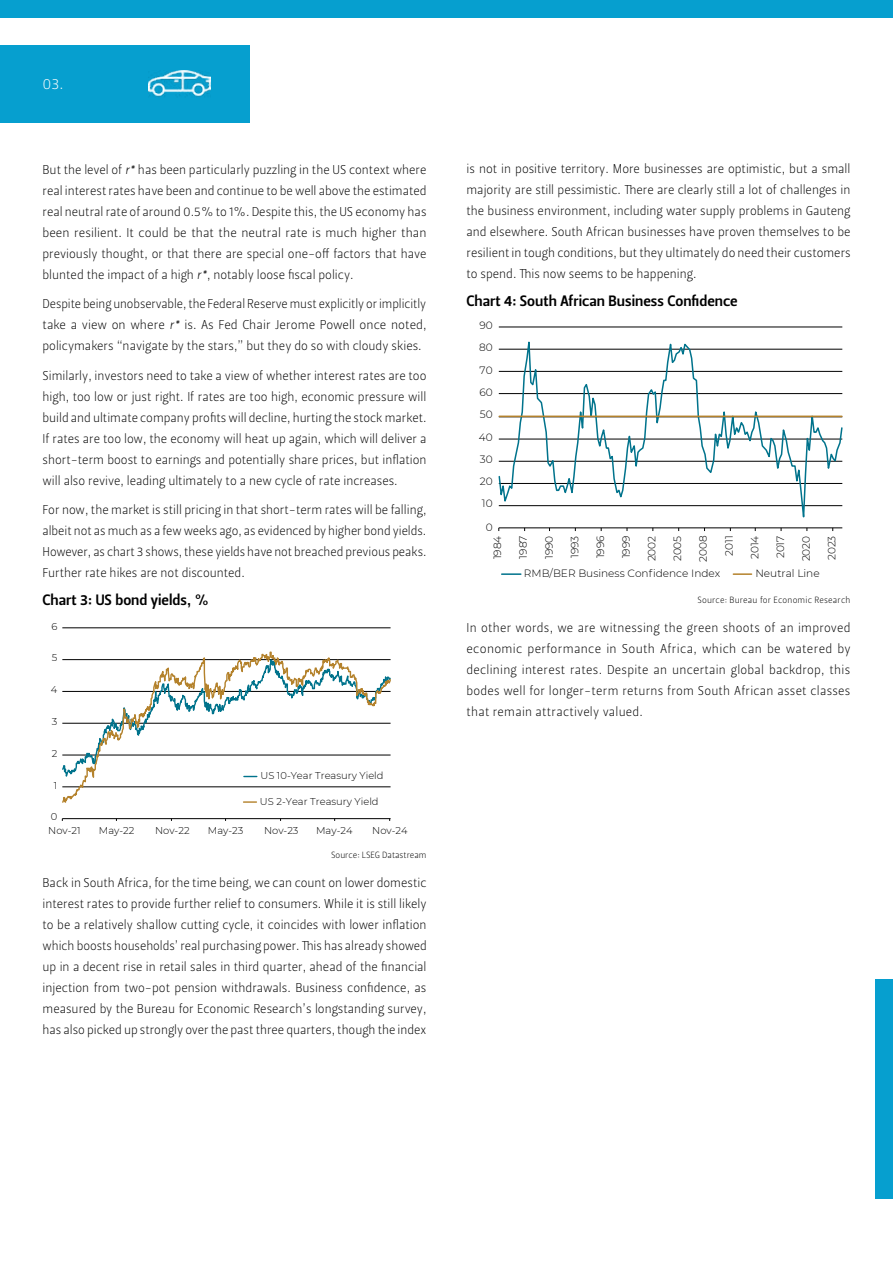
<style>
.page{position:relative;width:893px;height:1263px;background:#fff}
.page>*{position:absolute;margin:0;border:0;box-sizing:border-box;transform-origin:0 0}
.t1{font:15px "Leitura Sans Grot 3";color:#000}
.t2{font:15px "Leitura Sans Grot 1";color:#fff}
.t3{font:12.75px/21px "Leitura Sans Grot 1";color:#000;text-align:justify}
.t4{font:300 10.5px "Montserrat";color:#000}
.t5{font:300 9.9px "Montserrat";color:#000}
.t6{font:9px "Leitura Sans Grot 1";letter-spacing:.02em;color:#000}
.t7{font:9px "Leitura Sans Grot 1";color:#000}
.s1{font-family:"Leitura Sans Italic 1"}
</style>
<div class="page">
<div style="left:876px;top:980px;width:17px;height:219px;background:#069fcf"></div>
<div style="left:0;top:46px;width:250px;height:77px;background:#069fcf"></div>
<img style="left:148px;top:70px;width:62px;height:27px">
<div style="left:0;top:0;width:893px;height:17px;background:#069fcf"></div>
<hr style="left:62px;top:627px;width:329px;height:1px;background:#000">
<hr style="left:62px;top:818px;width:329px;height:1px;background:#000">
<svg style="left:62px;top:651px;width:329px;height:152px"></svg>
<svg style="left:498px;top:326px;width:345px;height:205px"></svg>
<hr style="left:499px;top:416px;width:343px;height:1px;background:#b4822c">
<svg style="left:502px;top:573px;width:19px;height:2px"></svg>
<svg style="left:733px;top:573px;width:18px;height:2px"></svg>
<p class="t2" style="left:43px;top:75px;width:22px">03.</p>
<p class="t3" style="left:43px;top:159px;width:386px">But the level of <span class="s1">r*</span> has been particularly puzzling in the US context where real interest rates have been and continue to be well above the estimated real neutral rate of around 0.5% to 1%. Despite this, the US economy has been resilient. It could be that the neutral rate is much higher than previously thought, or that there are special one-off factors that have blunted the impact of a high <span class="s1">r*</span>, notably loose fiscal policy.</p>
<p class="t3" style="left:43px;top:294px;width:386px">Despite being unobservable, the Federal Reserve must explicitly or implicitly take a view on where <span class="s1">r*</span> is. As Fed Chair Jerome Powell once noted, policymakers “navigate by the stars,” but they do so with cloudy skies.</p>
<p class="t3" style="left:43px;top:365px;width:385px">Similarly, investors need to take a view of whether interest rates are too high, too low or just right. If rates are too high, economic pressure will build and ultimate company profits will decline, hurting the stock market.<br>If rates are too low, the economy will heat up again, which will deliver a short-term boost to earnings and potentially share prices, but inflation will also revive, leading ultimately to a new cycle of rate increases.</p>
<p class="t3" style="left:43px;top:500px;width:385px">For now, the market is still pricing in that short-term rates will be falling, albeit not as much as a few weeks ago, as evidenced by higher bond yields.<br>However, as chart 3 shows, these yields have not breached previous peaks.<br>Further rate hikes are not discounted.</p>
<p class="t1" style="left:43px;top:591px;width:168px">Chart 3: US bond yields, %</p>
<p class="t5" style="left:51px;top:619px;width:7px">6</p>
<p class="t5" style="left:52px;top:651px;width:7px">5</p>
<p class="t5" style="left:51px;top:683px;width:8px">4</p>
<p class="t5" style="left:52px;top:715px;width:7px">3</p>
<p class="t5" style="left:52px;top:746px;width:7px">2</p>
<p class="t5" style="left:54px;top:778px;width:5px">1</p>
<p class="t5" style="left:51px;top:810px;width:8px">0</p>
<p class="t5" style="left:260px;top:769px;width:125px">US 10-Year Treasury Yield</p>
<p class="t5" style="left:260px;top:794px;width:120px">US 2-Year Treasury Yield</p>
<p class="t5" style="left:48px;top:824px;width:34px">Nov-21</p>
<p class="t5" style="left:99px;top:824px;width:37px">May-22</p>
<p class="t5" style="left:155px;top:824px;width:36px">Nov-22</p>
<p class="t5" style="left:208px;top:824px;width:37px">May-23</p>
<p class="t5" style="left:264px;top:824px;width:36px">Nov-23</p>
<p class="t5" style="left:316px;top:824px;width:38px">May-24</p>
<p class="t5" style="left:372px;top:824px;width:37px">Nov-24</p>
<p class="t7" style="left:331px;top:849px;width:97px">Source: LSEG Datastream</p>
<p class="t3" style="left:43px;top:873px;width:386px">Back in South Africa, for the time being, we can count on lower domestic interest rates to provide further relief to consumers. While it is still likely to be a relatively shallow cutting cycle, it coincides with lower inflation which boosts households’ real purchasing power. This has already showed up in a decent rise in retail sales in third quarter, ahead of the financial injection from two-pot pension withdrawals. Business confidence, as measured by the Bureau for Economic Research’s longstanding survey, has also picked up strongly over the past three quarters, though the index</p>
<p class="t3" style="left:466px;top:158px;width:386px">is not in positive territory. More businesses are optimistic, but a small majority are still pessimistic. There are clearly still a lot of challenges in the business environment, including water supply problems in Gauteng and elsewhere. South African businesses have proven themselves to be resilient in tough conditions, but they ultimately do need their customers to spend. This now seems to be happening.</p>
<p class="t1" style="left:466px;top:292px;width:273px">Chart 4: South African Business Confidence</p>
<p class="t4" style="left:479px;top:318px;width:15px">90</p>
<p class="t4" style="left:479px;top:340px;width:15px">80</p>
<p class="t4" style="left:480px;top:363px;width:15px">70</p>
<p class="t4" style="left:479px;top:385px;width:15px">60</p>
<p class="t4" style="left:480px;top:408px;width:14px">50</p>
<p class="t4" style="left:479px;top:430px;width:15px">40</p>
<p class="t4" style="left:480px;top:452px;width:14px">30</p>
<p class="t4" style="left:480px;top:474px;width:14px">20</p>
<p class="t4" style="left:482px;top:496px;width:12px">10</p>
<p class="t4" style="left:486px;top:520px;width:8px">0</p>
<p class="t4" style="left:490px;top:559px;width:25px;rotate:-90deg">1984</p>
<p class="t4" style="left:516px;top:558px;width:24px;rotate:-90deg">1987</p>
<p class="t4" style="left:542px;top:559px;width:25px;rotate:-90deg">1990</p>
<p class="t4" style="left:567px;top:558px;width:24px;rotate:-90deg">1993</p>
<p class="t4" style="left:593px;top:558px;width:24px;rotate:-90deg">1996</p>
<p class="t4" style="left:619px;top:558px;width:24px;rotate:-90deg">1999</p>
<p class="t4" style="left:645px;top:561px;width:27px;rotate:-90deg">2002</p>
<p class="t4" style="left:670px;top:561px;width:27px;rotate:-90deg">2005</p>
<p class="t4" style="left:696px;top:562px;width:28px;rotate:-90deg">2008</p>
<p class="t4" style="left:722px;top:556px;width:22px;rotate:-90deg">2011</p>
<p class="t4" style="left:747px;top:559px;width:25px;rotate:-90deg">2014</p>
<p class="t4" style="left:773px;top:558px;width:24px;rotate:-90deg">2017</p>
<p class="t4" style="left:799px;top:561px;width:27px;rotate:-90deg">2020</p>
<p class="t4" style="left:825px;top:560px;width:26px;rotate:-90deg">2023</p>
<p class="t4" style="left:524px;top:566px;width:198px">RMB/BER Business Confidence Index</p>
<p class="t4" style="left:755px;top:566px;width:66px">Neutral Line</p>
<p class="t6" style="left:697px;top:595px;width:154px">Source: Bureau for Economic Research</p>
<p class="t3" style="left:466px;top:618px;width:386px">In other words, we are witnessing the green shoots of an improved economic performance in South Africa, which can be watered by declining interest rates. Despite an uncertain global backdrop, this bodes well for longer-term returns from South African asset classes that remain attractively valued.</p>
</div>
